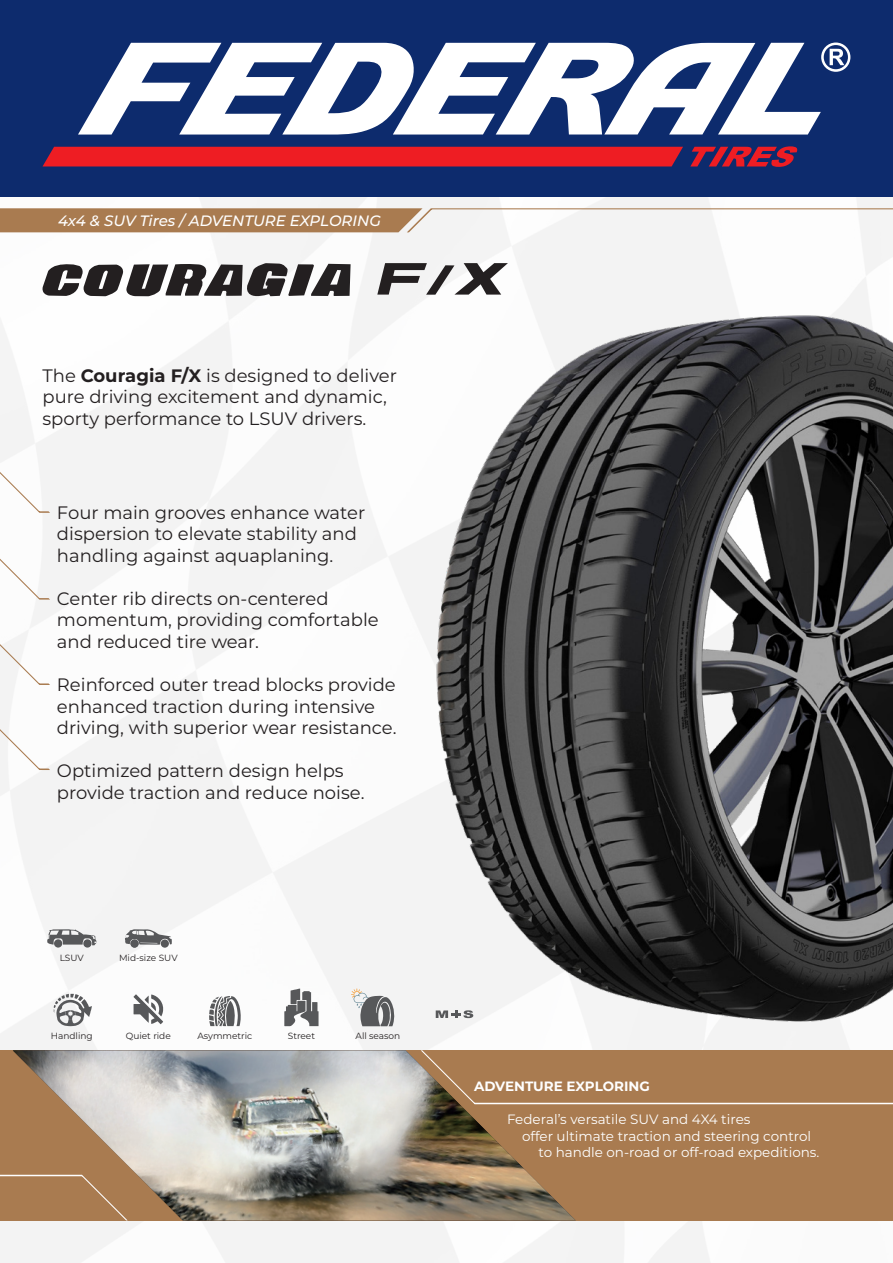
<style>
.page{position:relative;width:893px;height:1263px;background:#fff}
.page>*{position:absolute;margin:0;border:0;box-sizing:border-box;transform-origin:0 0}
.t1{font:18px/21.6px "Montserrat";color:#231f20}
.t2{font:italic 500 15px "Montserrat";color:#fff}
.t3{font:13.5px "Montserrat";color:#fff}
.t4{font:700 13.5px "Montserrat";color:#fff}
.t5{font:9px "Montserrat";color:#231f20}
.s1{font-weight:700}
</style>
<div class="page">
<img style="left:0;top:197px;width:893px;height:1066px">
<img style="left:429px;top:296px;width:464px;height:743px">
<svg style="left:54px;top:994px;width:38px;height:32px"></svg>
<svg style="left:284px;top:988px;width:35px;height:38px"></svg>
<svg style="left:47px;top:929px;width:49px;height:16px"></svg>
<div style="left:83px;top:939px;width:9px;height:8px;background:#57585a;border-radius:50%"></div>
<div style="left:54px;top:939px;width:8px;height:8px;background:#57585a;border-radius:50%"></div>
<div style="left:130px;top:939px;width:9px;height:9px;background:#57585a;border-radius:50%"></div>
<svg style="left:161px;top:939px;width:8px;height:9px"></svg>
<svg style="left:125px;top:929px;width:47px;height:16px"></svg>
<svg style="left:133px;top:994px;width:31px;height:30px"></svg>
<svg style="left:209px;top:996px;width:32px;height:30px"></svg>
<svg style="left:351px;top:988px;width:45px;height:38px"></svg>
<svg style="left:436px;top:1010px;width:37px;height:8px"></svg>
<div style="left:0;top:1050px;width:893px;height:170px;background:#a97b50"></div>
<img style="left:13px;top:1050px;width:562px;height:170px">
<svg style="left:418px;top:1049px;width:475px;height:56px"></svg>
<svg style="left:0;top:1174px;width:130px;height:48px"></svg>
<svg style="left:0;top:208px;width:893px;height:25px"></svg>
<svg style="left:0;top:458px;width:52px;height:56px"></svg>
<svg style="left:0;top:545px;width:52px;height:55px"></svg>
<svg style="left:0;top:630px;width:52px;height:56px"></svg>
<svg style="left:0;top:716px;width:52px;height:55px"></svg>
<div style="left:0;top:0;width:893px;height:197px;background:#0d2b6d"></div>
<div style="left:43px;top:147px;width:640px;height:19px;background:#ee1d23"></div>
<svg style="left:78px;top:43px;width:772px;height:92px"></svg>
<svg style="left:690px;top:146px;width:107px;height:21px"></svg>
<svg style="left:41px;top:263px;width:310px;height:39px"></svg>
<svg style="left:377px;top:263px;width:131px;height:32px"></svg>
<p class="t2" style="left:58px;top:210px;width:324px">4x4 &amp; SUV Tires / ADVENTURE EXPLORING</p>
<p class="t1" style="left:43px;top:364px;width:356px">The <span class="s1">Couragia F/X</span> is designed to deliver pure driving excitement and dynamic, sporty performance to LSUV drivers.</p>
<p class="t1" style="left:57px;top:501px;width:310px">Four main grooves enhance water dispersion to elevate stability and handling against aquaplaning.</p>
<p class="t1" style="left:57px;top:587px;width:323px">Center rib directs on-centered momentum, providing comfortable and reduced tire wear.</p>
<p class="t1" style="left:57px;top:673px;width:341px">Reinforced outer tread blocks provide enhanced traction during intensive driving, with superior wear resistance.</p>
<p class="t1" style="left:57px;top:759px;width:309px">Optimized pattern design helps provide traction and reduce noise.</p>
<p class="t5" style="left:60px;top:952px;width:26px">LSUV</p>
<p class="t5" style="left:119px;top:952px;width:60px">Mid-size SUV</p>
<p class="t5" style="left:51px;top:1030px;width:43px">Handling</p>
<p class="t5" style="left:288px;top:1030px;width:29px">Street</p>
<p class="t5" style="left:126px;top:1030px;width:46px">Quiet ride</p>
<p class="t5" style="left:197px;top:1030px;width:56px">Asymmetric</p>
<p class="t5" style="left:356px;top:1030px;width:46px">All season</p>
<p class="t4" style="left:474px;top:1076px;width:177px">ADVENTURE EXPLORING</p>
<p class="t3" style="left:507px;top:1110px;width:245px">Federal’s versatile SUV and 4X4 tires</p>
<p class="t3" style="left:522px;top:1126px;width:291px">offer ultimate traction and steering control</p>
<p class="t3" style="left:538px;top:1143px;width:282px">to handle on-road or off-road expeditions.</p>
</div>
